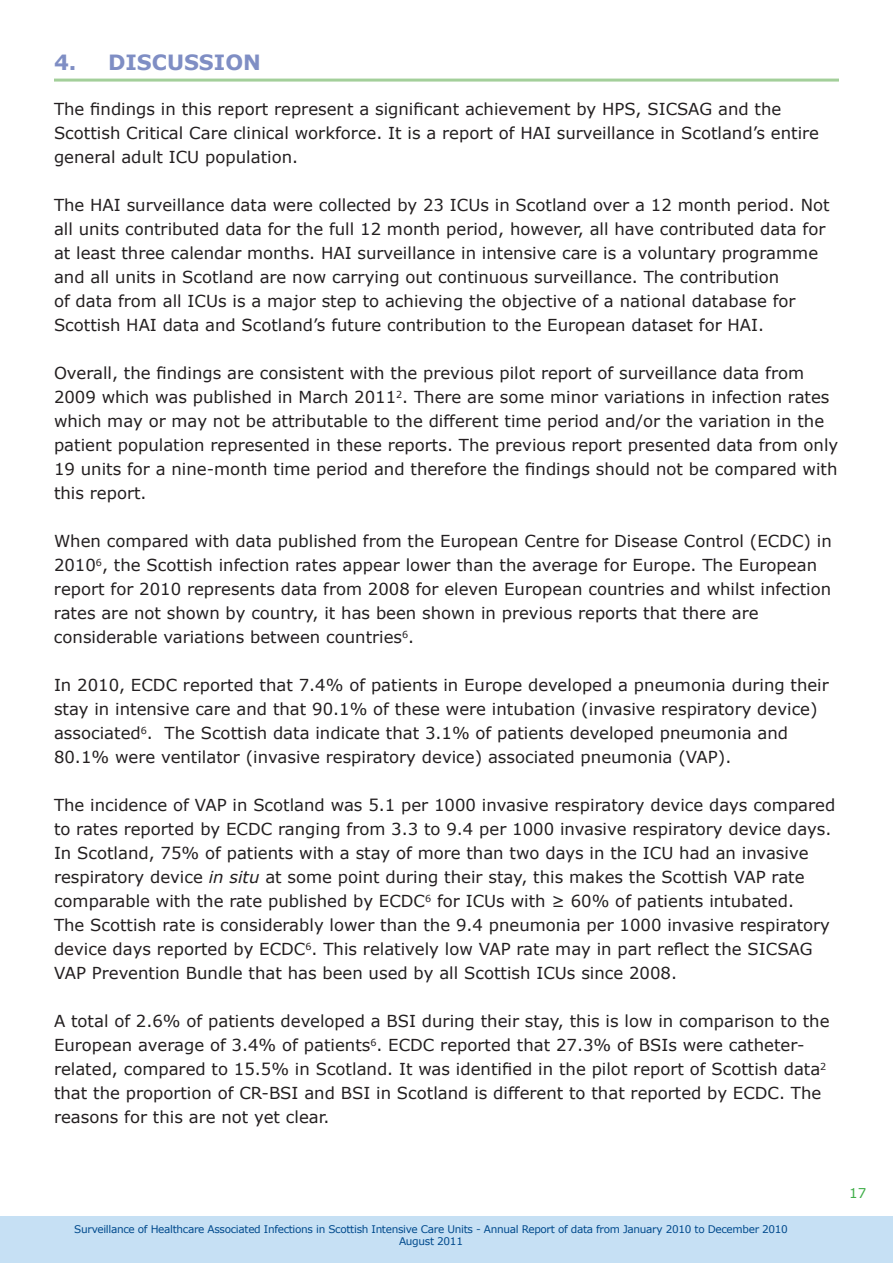
<style>
.page{position:relative;width:893px;height:1263px;background:#fff}
.page>*{position:absolute;margin:0;border:0;box-sizing:border-box;transform-origin:0 0}
.t1{font:700 21px "Verdana";color:#7f8ec4}
.t2{font:16.5px/24px "Verdana";color:#231f20}
.t3{font:13.5px "Verdana";color:#40ae49}
.t4{font:10.5px/12.6px "Verdana";letter-spacing:-.03em;color:#004a8d;text-align:center}
.s1{font-style:italic}
</style>
<div class="page">
<div style="left:0;top:1216px;width:893px;height:47px;background:#c6e0f4"></div>
<hr style="left:54px;top:79px;width:785px;height:3px;background:#a3cf9a">
<p class="t1" style="left:54px;top:49px;width:88px">4. DISCUSSION</p>
<p class="t2" style="left:54px;top:97px;width:767px">The findings in this report represent a significant achievement by HPS, SICSAG and the<br>Scottish Critical Care clinical workforce. It is a report of HAI surveillance in Scotland’s entire general adult ICU population.</p>
<p class="t2" style="left:54px;top:193px;width:777px">The HAI surveillance data were collected by 23 ICUs in Scotland over a 12 month period. Not all units contributed data for the full 12 month period, however, all have contributed data for at least three calendar months. HAI surveillance in intensive care is a voluntary programme and all units in Scotland are now carrying out continuous surveillance. The contribution<br>of data from all ICUs is a major step to achieving the objective of a national database for Scottish HAI data and Scotland’s future contribution to the European dataset for HAI.</p>
<p class="t2" style="left:54px;top:361px;width:786px">Overall, the findings are consistent with the previous pilot report of surveillance data from 2009 which was published in March 2011<sup>2</sup>. There are some minor variations in infection rates which may or may not be attributable to the different time period and/or the variation in the patient population represented in these reports. The previous report presented data from only 19 units for a nine-month time period and therefore the findings should not be compared with this report.</p>
<p class="t2" style="left:54px;top:529px;width:779px">When compared with data published from the European Centre for Disease Control (ECDC) in 2010<sup>6</sup>, the Scottish infection rates appear lower than the average for Europe. The European report for 2010 represents data from 2008 for eleven European countries and whilst infection rates are not shown by country, it has been shown in previous reports that there are considerable variations between countries<sup>6</sup>.</p>
<p class="t2" style="left:54px;top:673px;width:776px">In 2010, ECDC reported that 7.4% of patients in Europe developed a pneumonia during their stay in intensive care and that 90.1% of these were intubation (invasive respiratory device) associated<sup>6</sup>. The Scottish data indicate that 3.1% of patients developed pneumonia and 80.1% were ventilator (invasive respiratory device) associated pneumonia (VAP).</p>
<p class="t2" style="left:54px;top:793px;width:783px">The incidence of VAP in Scotland was 5.1 per 1000 invasive respiratory device days compared to rates reported by ECDC ranging from 3.3 to 9.4 per 1000 invasive respiratory device days.<br>In Scotland, 75% of patients with a stay of more than two days in the ICU had an invasive respiratory device <span class="s1">in situ</span> at some point during their stay, this makes the Scottish VAP rate comparable with the rate published by ECDC<sup>6</sup> for ICUs with ≥ 60% of patients intubated.<br>The Scottish rate is considerably lower than the 9.4 pneumonia per 1000 invasive respiratory device days reported by ECDC<sup>6</sup>. This relatively low VAP rate may in part reflect the SICSAG VAP Prevention Bundle that has been used by all Scottish ICUs since 2008.</p>
<p class="t2" style="left:54px;top:1009px;width:777px">A total of 2.6% of patients developed a BSI during their stay, this is low in comparison to the European average of 3.4% of patients<sup>6</sup>. ECDC reported that 27.3% of BSIs were catheter&shy;related, compared to 15.5% in Scotland. It was identified in the pilot report of Scottish data<sup>2 </sup>that the proportion of CR-BSI and BSI in Scotland is different to that reported by ECDC. The reasons for this are not yet clear.</p>
<p class="t4" style="left:74px;top:1222px;width:715px">Surveillance of Healthcare Associated Infections in Scottish Intensive Care Units - Annual Report of data from January 2010 to December 2010<br>August 2011</p>
<p class="t3" style="left:849px;top:1184px;width:19px">17</p>
</div>
